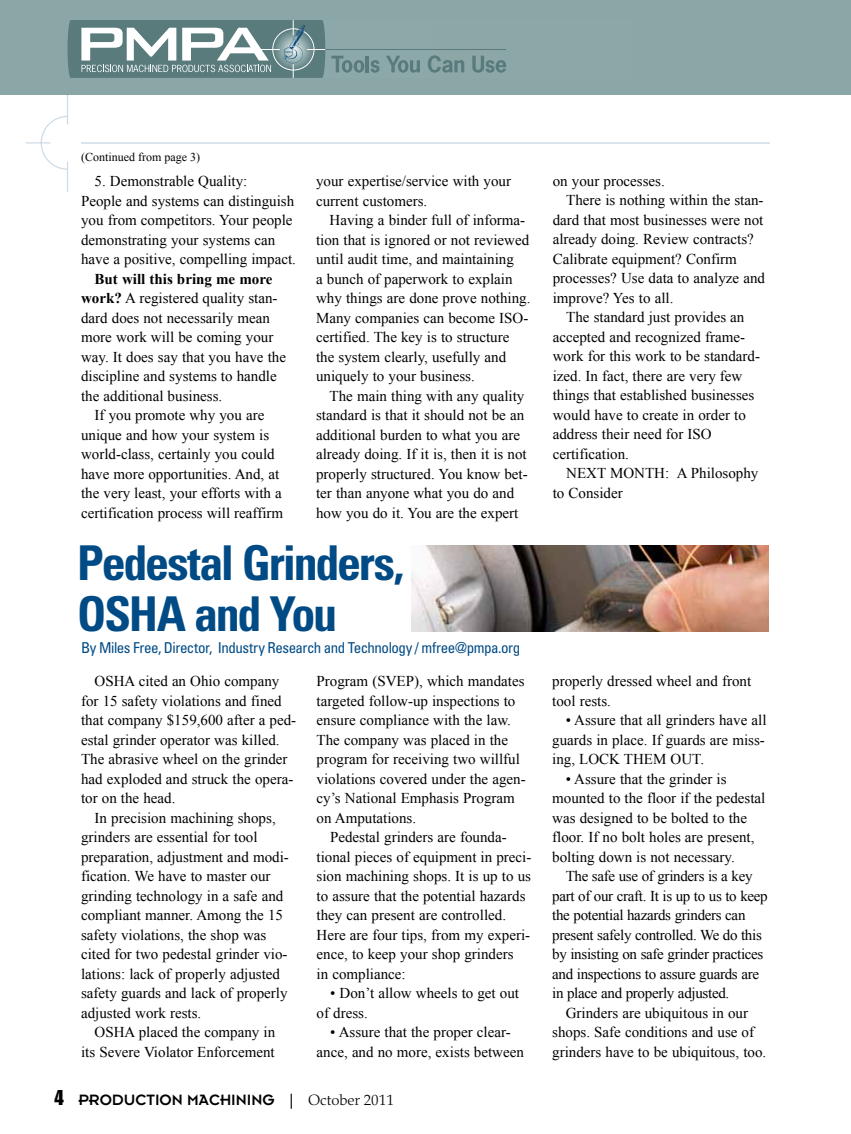
<style>
.page{position:relative;width:851px;height:1134px;background:#fff}
.page>*{position:absolute;margin:0;border:0;box-sizing:border-box;transform-origin:0 0}
.t1{font:700 condensed 48px/51px "Univers";letter-spacing:-.045em;color:#004b85}
.t2{font:16.5px "Insignia LT Std";color:#000}
.t3{font:15px/19.5px "Times New Roman";color:#000}
.t4{font:15px/19.5px "Times New Roman";letter-spacing:-.02em;color:#000}
.t5{font:condensed 15px "Univers";letter-spacing:-.03em;color:#004b85}
.t6{font:12px "Times New Roman";color:#000}
.s1{font-weight:700}
.s2{font-family:"Impact LT Std";font-size:21px}
.s3{font-family:"Palatino LT Std";font-weight:500;font-size:15px}
.s4{font-family:"Palatino LT Std";font-weight:300;font-size:15px}
</style>
<div class="page">
<div style="left:0;top:0;width:850px;height:94px;background:#8ba6a6"></div>
<hr style="left:325px;top:49px;width:181px;height:1px;background:#597b7c">
<svg style="left:68px;top:20px;width:296px;height:58px"></svg>
<hr style="left:366px;top:56px;width:3px;height:16px;background:#597b7c">
<svg style="left:370px;top:60px;width:9px;height:13px"></svg>
<svg style="left:386px;top:56px;width:34px;height:17px"></svg>
<svg style="left:427px;top:55px;width:37px;height:18px"></svg>
<svg style="left:472px;top:56px;width:34px;height:17px"></svg>
<svg style="left:26px;top:94px;width:42px;height:97px"></svg>
<hr style="left:81px;top:142px;width:688px;height:2px;background:#004b85">
<img style="left:412px;top:546px;width:356px;height:86px">
<p class="t6" style="left:81px;top:149px;width:120px">(Continued from page 3)</p>
<p class="t3" style="left:81px;top:171px;width:216px;text-indent:13px">5. Demonstrable Quality:<br>People and systems can distinguish you from competitors. Your people demonstrating your systems can have a positive, compelling impact.</p>
<p class="t3" style="left:81px;top:269px;width:206px;text-indent:14px"><span class="s1">But will this bring me more work?</span> A registered quality stan&shy;dard does not necessarily mean more work will be coming your way. It does say that you have the discipline and systems to handle the additional business.</p>
<p class="t3" style="left:81px;top:405px;width:204px;text-indent:14px">If you promote why you are unique and how your system is world-class, certainly you could have more opportunities. And, at the very least, your efforts with a certification process will reaffirm</p>
<p class="t3" style="left:316px;top:171px;width:196px">your expertise/service with your current customers.</p>
<p class="t3" style="left:316px;top:210px;width:216px;text-indent:14px">Having a binder full of informa&shy;tion that is ignored or not reviewed until audit time, and maintaining<br>a bunch of paperwork to explain why things are done prove nothing.<br>Many companies can become ISO&shy;certified. The key is to structure the system clearly, usefully and uniquely to your business.</p>
<p class="t3" style="left:316px;top:386px;width:213px;text-indent:14px">The main thing with any quality standard is that it should not be an additional burden to what you are already doing. If it is, then it is not properly structured. You know bet&shy;ter than anyone what you do and how you do it. You are the expert</p>
<h1 class="t1" style="left:77px;top:537px;width:328px">Pedestal Grinders,<br>OSHA and You</h1>
<p class="t5" style="left:81px;top:638px;width:441px">By Miles Free, Director, Industry Research and Technology / mfree@pmpa.org</p>
<p class="t3" style="left:81px;top:671px;width:217px;text-indent:14px">OSHA cited an Ohio company for 15 safety violations and fined that company $159,600 after a ped&shy;estal grinder operator was killed.<br>The abrasive wheel on the grinder had exploded and struck the opera&shy;tor on the head.</p>
<p class="t3" style="left:81px;top:808px;width:209px;text-indent:14px">In precision machining shops, grinders are essential for tool preparation, adjustment and modi&shy;fication. We have to master our grinding technology in a safe and compliant manner. Among the 15 safety violations, the shop was cited for two pedestal grinder vio&shy;lations: lack of properly adjusted safety guards and lack of properly adjusted work rests.</p>
<p class="t3" style="left:81px;top:1022px;width:196px;text-align:right">OSHA placed the company in its Severe Violator Enforcement</p>
<p class="t3" style="left:316px;top:671px;width:210px">Program (SVEP), which mandates targeted follow-up inspections to ensure compliance with the law.<br>The company was placed in the program for receiving two willful violations covered under the agen&shy;cy’s National Emphasis Program on Amputations.</p>
<p class="t3" style="left:316px;top:827px;width:216px;text-indent:14px">Pedestal grinders are founda&shy;tional pieces of equipment in preci&shy;sion machining shops. It is up to us to assure that the potential hazards they can present are controlled.<br>Here are four tips, from my experi&shy;ence, to keep your shop grinders<br>in compliance:</p>
<p class="t3" style="left:316px;top:983px;width:204px;text-indent:14px">• Don’t allow wheels to get out of dress.</p>
<p class="t3" style="left:316px;top:1022px;width:209px;text-align:center">• Assure that the proper clear&shy;ance, and no more, exists between</p>
<p class="t2" style="left:54px;top:1092px;width:341px"><span class="s2">4</span> PRODUCTION MACHINING <span class="s3">|</span> <span class="s4">October 2011</span></p>
<p class="t3" style="left:552px;top:171px;width:113px">on your processes.</p>
<p class="t3" style="left:566px;top:190px;width:199px">There is nothing within the stan-</p>
<p class="t3" style="left:552px;top:210px;width:212px">dard that most businesses were not</p>
<p class="t3" style="left:552px;top:229px;width:203px">already doing. Review contracts?</p>
<p class="t3" style="left:552px;top:249px;width:186px">Calibrate equipment? Confirm</p>
<p class="t3" style="left:552px;top:268px;width:214px">processes? Use data to analyze and</p>
<p class="t3" style="left:552px;top:288px;width:122px">improve? Yes to all.</p>
<p class="t3" style="left:566px;top:307px;width:180px">The standard just provides an</p>
<p class="t3" style="left:552px;top:327px;width:194px">accepted and recognized frame-</p>
<p class="t3" style="left:552px;top:346px;width:209px">work for this work to be standard-</p>
<p class="t3" style="left:552px;top:366px;width:191px">ized. In fact, there are very few</p>
<p class="t3" style="left:552px;top:385px;width:203px">things that established businesses</p>
<p class="t3" style="left:552px;top:405px;width:195px">would have to create in order to</p>
<p class="t3" style="left:552px;top:424px;width:160px">address their need for ISO</p>
<p class="t3" style="left:552px;top:444px;width:78px">certification.</p>
<p class="t3" style="left:566px;top:463px;width:194px">NEXT MONTH: A Philosophy</p>
<p class="t3" style="left:552px;top:483px;width:71px">to Consider</p>
<p class="t3" style="left:552px;top:671px;width:200px">properly dressed wheel and front tool rests.</p>
<p class="t3" style="left:552px;top:710px;width:216px;text-align:justify;text-indent:14px">• Assure that all grinders have all guards in place. If guards are miss&shy;ing, LOCK THEM OUT.</p>
<p class="t3" style="left:552px;top:769px;width:215px;text-indent:14px">• Assure that the grinder is mounted to the floor if the pedestal was designed to be bolted to the floor. If no bolt holes are present, bolting down is not necessary.</p>
<p class="t4" style="left:552px;top:866px;width:217px;text-indent:14px">The safe use of grinders is a key part of our craft. It is up to us to keep the potential hazards grinders can present safely controlled. We do this by insisting on safe grinder practices and inspections to assure guards are in place and properly adjusted.</p>
<p class="t3" style="left:552px;top:1003px;width:215px;text-indent:14px">Grinders are ubiquitous in our shops. Safe conditions and use of grinders have to be ubiquitous, too.</p>
</div>
